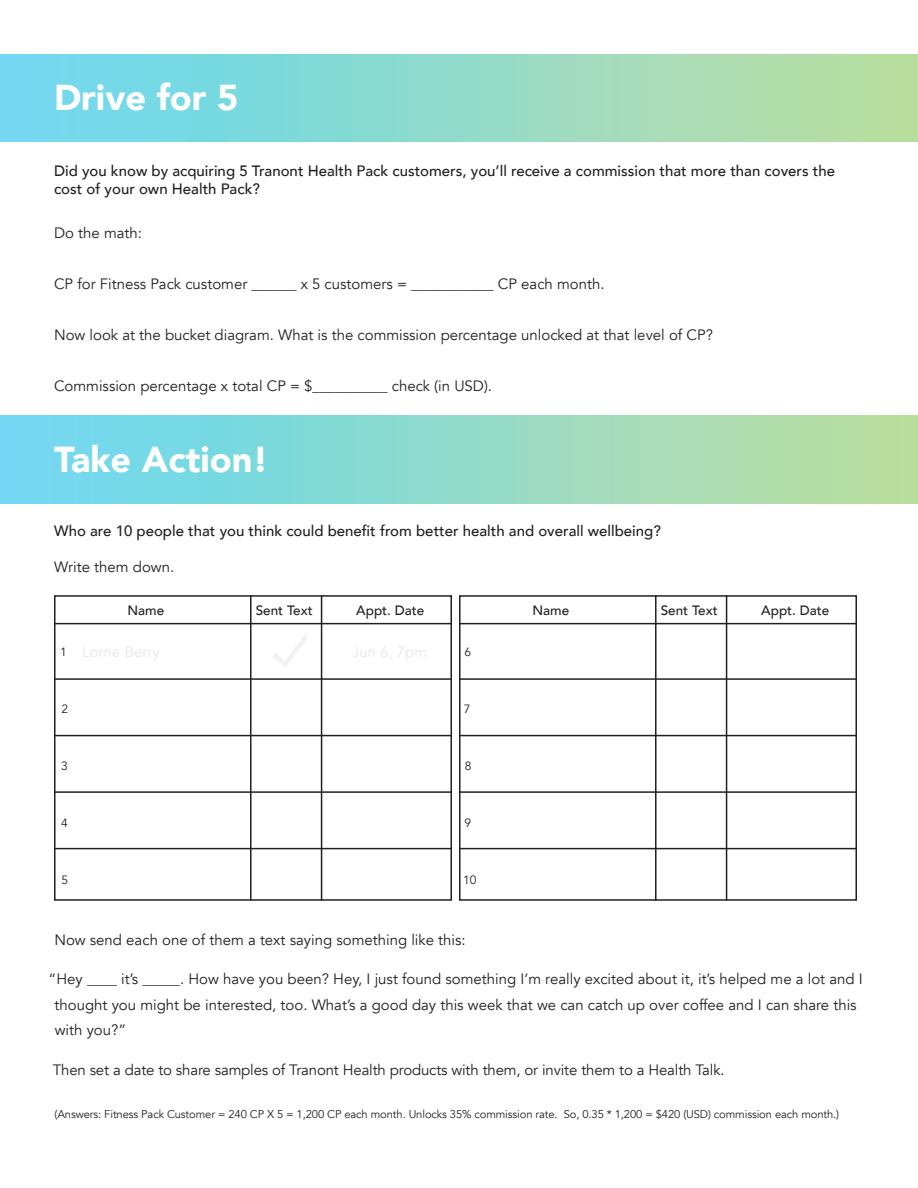
<style>
.page{position:relative;width:918px;height:1188px;background:#fff}
.page>*{position:absolute;margin:0;border:0;box-sizing:border-box;transform-origin:0 0}
.t1{font:900 36px "Avenir";color:#fff}
.t2{font:15px/25.5px "Avenir";color:#231f20}
.t3{font:500 15px/18px "Avenir";color:#231f20}
.t4{font:15px "Avenir";color:#e6e7e9}
.t5{font:500 13.5px "Avenir";color:#231f20}
.t6{font:12px "Avenir";color:#231f20}
.t7{font:11.25px "Avenir";letter-spacing:-.01em;color:#231f20}
</style>
<div class="page">
<div style="left:0;top:416px;width:918px;height:87px;background:linear-gradient(to right,#69d8f6,#bcde9d)"></div>
<div style="left:0;top:54px;width:918px;height:87px;background:linear-gradient(to right,#6ad8f4,#bcde9f)"></div>
<div style="left:54px;top:595px;width:398px;height:306px;border:2px solid #231f20"></div>
<hr style="left:54px;top:623px;width:398px;height:1px;background:#231f20">
<hr style="left:54px;top:678px;width:398px;height:2px;background:#231f20">
<hr style="left:54px;top:735px;width:398px;height:1px;background:#231f20">
<hr style="left:54px;top:791px;width:398px;height:2px;background:#231f20">
<hr style="left:54px;top:848px;width:398px;height:1px;background:#231f20">
<hr style="left:250px;top:595px;width:2px;height:306px;background:#231f20">
<hr style="left:321px;top:595px;width:1px;height:306px;background:#231f20">
<div style="left:459px;top:595px;width:398px;height:306px;border:2px solid #231f20"></div>
<hr style="left:459px;top:623px;width:398px;height:1px;background:#231f20">
<hr style="left:459px;top:678px;width:398px;height:2px;background:#231f20">
<hr style="left:459px;top:735px;width:398px;height:1px;background:#231f20">
<hr style="left:459px;top:791px;width:398px;height:2px;background:#231f20">
<hr style="left:459px;top:848px;width:398px;height:1px;background:#231f20">
<hr style="left:655px;top:595px;width:2px;height:306px;background:#231f20">
<hr style="left:726px;top:595px;width:1px;height:306px;background:#231f20">
<svg style="left:273px;top:635px;width:35px;height:32px"></svg>
<p class="t1" style="left:54px;top:67px;width:186px">Drive for 5</p>
<p class="t3" style="left:54px;top:161px;width:783px">Did you know by acquiring 5 Tranont Health Pack customers, you’ll receive a commission that more than covers the cost of your own Health Pack?</p>
<p class="t2" style="left:54px;top:220px;width:90px">Do the math:</p>
<p class="t2" style="left:54px;top:271px;width:552px">CP for Fitness Pack customer ______ x 5 customers = ___________ CP each month.</p>
<p class="t2" style="left:54px;top:322px;width:660px">Now look at the bucket diagram. What is the commission percentage unlocked at that level of CP?</p>
<p class="t2" style="left:54px;top:373px;width:440px">Commission percentage x total CP = $__________ check (in USD).</p>
<p class="t1" style="left:54px;top:428px;width:216px">Take Action!</p>
<p class="t3" style="left:54px;top:521px;width:608px">Who are 10 people that you think could benefit from better health and overall wellbeing?</p>
<p class="t2" style="left:54px;top:554px;width:121px">Write them down.</p>
<p class="t6" style="left:60px;top:645px;width:8px">1</p>
<p class="t5" style="left:128px;top:599px;width:38px">Name</p>
<p class="t5" style="left:256px;top:599px;width:59px">Sent Text</p>
<p class="t5" style="left:356px;top:599px;width:70px">Appt. Date</p>
<p class="t5" style="left:533px;top:599px;width:38px">Name</p>
<p class="t5" style="left:661px;top:599px;width:59px">Sent Text</p>
<p class="t5" style="left:761px;top:599px;width:70px">Appt. Date</p>
<p class="t4" style="left:82px;top:643px;width:79px">Lorne Berry</p>
<p class="t6" style="left:465px;top:645px;width:8px">6</p>
<p class="t6" style="left:61px;top:702px;width:8px">2</p>
<p class="t6" style="left:464px;top:702px;width:8px">7</p>
<p class="t6" style="left:61px;top:759px;width:8px">3</p>
<p class="t6" style="left:61px;top:816px;width:8px">4</p>
<p class="t6" style="left:465px;top:759px;width:8px">8</p>
<p class="t6" style="left:464px;top:816px;width:8px">9</p>
<p class="t6" style="left:62px;top:873px;width:8px">5</p>
<p class="t6" style="left:463px;top:873px;width:15px">10</p>
<p class="t2" style="left:54px;top:928px;width:413px">Now send each one of them a text saying something like this:</p>
<p class="t2" style="left:55px;top:967px;width:810px;text-indent:-6px">“Hey ____ it’s _____. How have you been? Hey, I just found something I’m really excited about it, it’s helped me a lot and I thought you might be interested, too. What’s a good day this week that we can catch up over coffee and I can share this with you?”</p>
<p class="t2" style="left:53px;top:1057px;width:673px">Then set a date to share samples of Tranont Health products with them, or invite them to a Health Talk.</p>
<p class="t7" style="left:55px;top:1107px;width:786px">(Answers: Fitness Pack Customer = 240 CP X 5 = 1,200 CP each month. Unlocks 35% commission rate. So, 0.35 * 1,200 = $420 (USD) commission each month.)</p>
</div>
